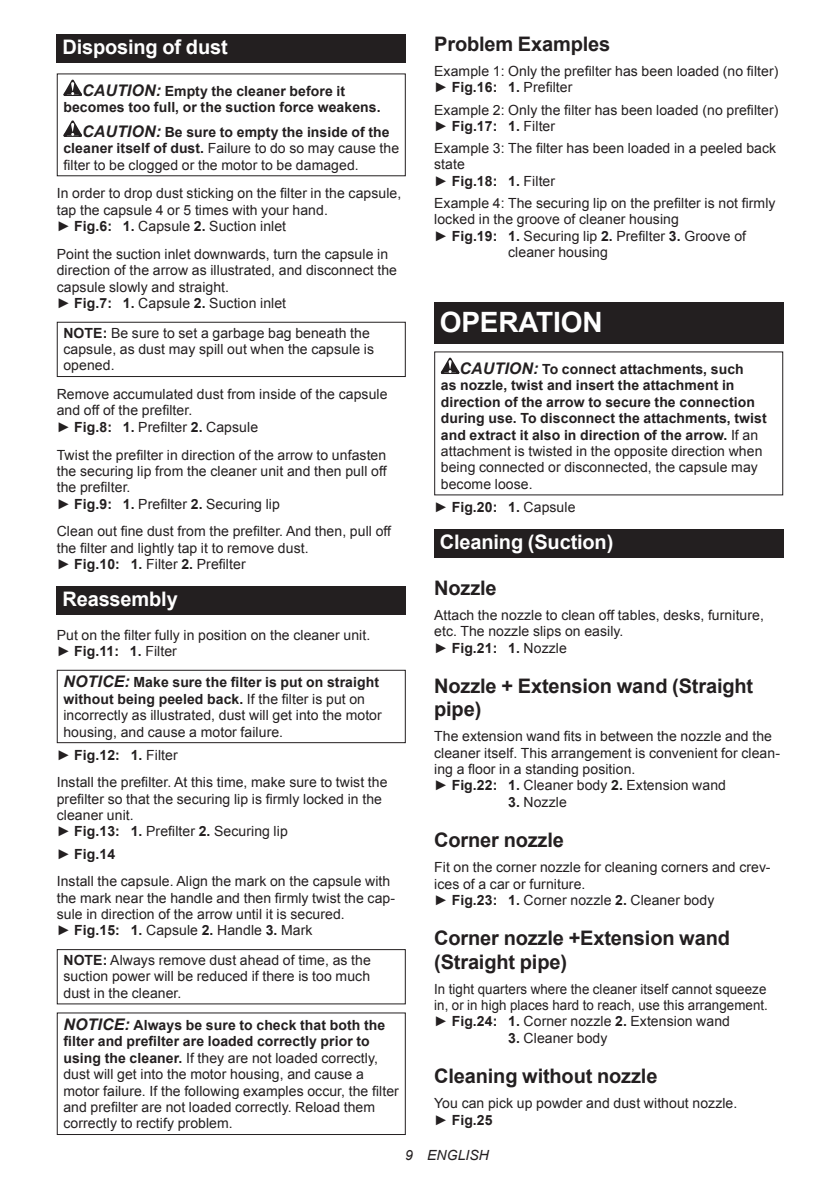
<style>
.page{position:relative;width:840px;height:1191px;background:#fff}
.page>*{position:absolute;margin:0;border:0;box-sizing:border-box;transform-origin:0 0}
.t1{font:700 28px "Arial";letter-spacing:-.01em;color:#fff}
.t2{font:700 20px/23.4px "Arial";letter-spacing:-.01em;color:#231f20}
.t3{font:700 20px "Arial";letter-spacing:-.01em;color:#fff}
.t4{font:14px/16.4px "Arial";letter-spacing:.005em;color:#231f20}
.t5{font:700 14px/16.4px "Arial";letter-spacing:.005em;color:#231f20}
.t6{font:14px/16.4px "Arial";letter-spacing:.005em;color:#231f20;text-align:justify;scale:.95 1}
.t7{font:italic 14px "Arial";letter-spacing:.005em;color:#231f20}
.s1{font-style:italic;font-size:16px}
.s2{font-weight:700;font-style:italic;font-size:16px}
.s3{font-weight:700}
.s4{font-weight:400}
</style>
<div class="page">
<div style="left:57px;top:34px;width:348px;height:29px;background:#231f20"></div>
<svg style="left:63px;top:80px;width:19px;height:16px"></svg>
<svg style="left:63px;top:120px;width:19px;height:17px"></svg>
<div style="left:57px;top:322px;width:348px;height:55px;border:1px solid #231f20"></div>
<div style="left:57px;top:586px;width:348px;height:29px;background:#231f20"></div>
<div style="left:57px;top:670px;width:348px;height:73px;border:1px solid #231f20"></div>
<div style="left:57px;top:949px;width:348px;height:55px;border:1px solid #231f20"></div>
<div style="left:57px;top:1012px;width:348px;height:123px;border:1px solid #231f20"></div>
<div style="left:434px;top:302px;width:348px;height:41px;background:#231f20"></div>
<svg style="left:440px;top:358px;width:19px;height:16px"></svg>
<div style="left:434px;top:529px;width:348px;height:28px;background:#231f20"></div>
<h2 class="t3" style="left:62px;top:34px;width:167px">Disposing of dust</h2>
<p class="t5" style="left:63px;top:83px;width:318px;text-indent:19px"><span class="s1">CAUTION:</span> Empty the cleaner before it becomes too full, or the suction force weakens.</p>
<p class="t4" style="left:63px;top:124px;width:337px;text-indent:19px"><span class="s2">CAUTION:</span> <span class="s3">Be sure to empty the inside of the cleaner itself of dust.</span> Failure to do so may cause the filter to be clogged or the motor to be damaged.</p>
<p class="t4" style="left:57px;top:185px;width:346px">In order to drop dust sticking on the filter in the capsule, tap the capsule 4 or 5 times with your hand.<br>► <span class="s3">Fig.6: 1.</span> Capsule <span class="s3">2.</span> Suction inlet</p>
<p class="t4" style="left:57px;top:246px;width:341px">Point the suction inlet downwards, turn the capsule in direction of the arrow as illustrated, and disconnect the capsule slowly and straight.<br>► <span class="s3">Fig.7: 1.</span> Capsule <span class="s3">2.</span> Suction inlet</p>
<p class="t4" style="left:63px;top:325px;width:312px"><span class="s3">NOTE:</span> Be sure to set a garbage bag beneath the capsule, as dust may spill out when the capsule is opened.</p>
<p class="t4" style="left:57px;top:386px;width:332px">Remove accumulated dust from inside of the capsule and off of the prefilter.<br>► <span class="s3">Fig.8: 1.</span> Prefilter <span class="s3">2.</span> Capsule</p>
<p class="t4" style="left:57px;top:446px;width:331px">Twist the prefilter in direction of the arrow to unfasten the securing lip from the cleaner unit and then pull off the prefilter.<br>► <span class="s3">Fig.9: 1.</span> Prefilter <span class="s3">2.</span> Securing lip</p>
<p class="t4" style="left:57px;top:523px;width:336px">Clean out fine dust from the prefilter. And then, pull off the filter and lightly tap it to remove dust.<br>► <span class="s3">Fig.10: 1.</span> Filter <span class="s3">2.</span> Prefilter</p>
<h2 class="t3" style="left:62px;top:586px;width:117px">Reassembly</h2>
<p class="t4" style="left:57px;top:626px;width:315px">Put on the filter fully in position on the cleaner unit. ► <span class="s3">Fig.11: 1.</span> Filter</p>
<p class="t4" style="left:63px;top:674px;width:320px"><span class="s2">NOTICE:</span> <span class="s3">Make sure the filter is put on straight without being peeled back.</span> If the filter is put on incorrectly as illustrated, dust will get into the motor housing, and cause a motor failure.</p>
<p class="t4" style="left:57px;top:741px;width:332px;line-height:27.8px">► <span class="s3">Fig.12: 1.</span> Filter<br>Install the prefilter. At this time, make sure to twist the</p>
<p class="t4" style="left:57px;top:790px;width:326px">prefilter so that the securing lip is firmly locked in the cleaner unit.<br>► <span class="s3">Fig.13: 1.</span> Prefilter <span class="s3">2.</span> Securing lip</p>
<p class="t4" style="left:57px;top:840px;width:335px;line-height:27.8px">► <span class="s3">Fig.14<br></span>Install the capsule. Align the mark on the capsule with</p>
<p class="t4" style="left:57px;top:889px;width:339px">the mark near the handle and then firmly twist the cap&shy;sule in direction of the arrow until it is secured.<br>► <span class="s3">Fig.15: 1.</span> Capsule <span class="s3">2.</span> Handle <span class="s3">3.</span> Mark</p>
<p class="t4" style="left:63px;top:952px;width:309px;text-align:justify"><span class="s3">NOTE:</span> Always remove dust ahead of time, as the suction power will be reduced if there is too much dust in the cleaner.</p>
<p class="t4" style="left:63px;top:1017px;width:337px"><span class="s2">NOTICE:</span> <span class="s3">Always be sure to check that both the filter and prefilter are loaded correctly prior to using the cleaner.</span> If they are not loaded correctly, dust will get into the motor housing, and cause a motor failure. If the following examples occur, the filter and prefilter are not loaded correctly. Reload them correctly to rectify problem.</p>
<h2 class="t2" style="left:434px;top:33px;width:177px">Problem Examples</h2>
<p class="t4" style="left:434px;top:63px;width:345px">Example 1: Only the prefilter has been loaded (no filter) ► <span class="s3">Fig.16: 1.</span> Prefilter</p>
<p class="t4" style="left:434px;top:102px;width:345px">Example 2: Only the filter has been loaded (no prefilter) ► <span class="s3">Fig.17: 1.</span> Filter</p>
<p class="t4" style="left:434px;top:140px;width:343px">Example 3: The filter has been loaded in a peeled back state<br>► <span class="s3">Fig.18: 1.</span> Filter</p>
<p class="t4" style="left:434px;top:195px;width:342px">Example 4: The securing lip on the prefilter is not firmly</p>
<p class="t4" style="left:434px;top:211px;width:246px">locked in the groove of cleaner housing</p>
<p class="t4" style="left:434px;top:228px;width:313px">► <span class="s3">Fig.19: 1.</span> Securing lip <span class="s3">2.</span> Prefilter <span class="s3">3.</span> Groove of</p>
<p class="t4" style="left:508px;top:244px;width:101px">cleaner housing</p>
<h1 class="t1" style="left:439px;top:303px;width:164px">OPERATION</h1>
<p class="t5" style="left:440px;top:361px;width:327px;text-indent:19px"><span class="s1">CAUTION:</span> To connect attachments, such<br>as nozzle, twist and insert the attachment in direction of the arrow to secure the connection during use. To disconnect the attachments, twist and extract it also in direction of the arrow. <span class="s4">If an attachment is twisted in the opposite direction when being connected or disconnected, the capsule may become loose.</span></p>
<p class="t5" style="left:434px;top:499px;width:143px"><span class="s4">►</span> Fig.20: 1. <span class="s4">Capsule</span></p>
<h2 class="t3" style="left:439px;top:528px;width:175px">Cleaning (Suction)</h2>
<h2 class="t2" style="left:434px;top:577px;width:64px">Nozzle</h2>
<p class="t4" style="left:434px;top:607px;width:331px">Attach the nozzle to clean off tables, desks, furniture, etc. The nozzle slips on easily.<br>► <span class="s3">Fig.21: 1.</span> Nozzle</p>
<h2 class="t2" style="left:434px;top:675px;width:320px">Nozzle + Extension wand (Straight pipe)</h2>
<p class="t4" style="left:434px;top:728px;width:347px">The extension wand fits in between the nozzle and the cleaner itself. This arrangement is convenient for clean&shy;ing a floor in a standing position.<br>► <span class="s3">Fig.22: 1.</span> Cleaner body <span class="s3">2.</span> Extension wand</p>
<p class="t4" style="left:508px;top:794px;width:60px"><span class="s3">3.</span> Nozzle</p>
<h2 class="t2" style="left:434px;top:829px;width:131px">Corner nozzle</h2>
<p class="t4" style="left:434px;top:859px;width:338px">Fit on the corner nozzle for cleaning corners and crev&shy;ices of a car or furniture.<br>► <span class="s3">Fig.23: 1.</span> Corner nozzle <span class="s3">2.</span> Cleaner body</p>
<h2 class="t2" style="left:434px;top:927px;width:297px">Corner nozzle +Extension wand (Straight pipe)</h2>
<p class="t6" style="left:434px;top:980px;width:352px">In tight quarters where the cleaner itself cannot squeeze in, or in high places hard to reach, use this arrangement. ► <span class="s3">Fig.24: 1.</span> Corner nozzle <span class="s3">2.</span> Extension wand</p>
<p class="t4" style="left:508px;top:1029px;width:101px"><span class="s3">3.</span> Cleaner body</p>
<h2 class="t2" style="left:434px;top:1065px;width:225px">Cleaning without nozzle</h2>
<p class="t4" style="left:434px;top:1095px;width:304px">You can pick up powder and dust without nozzle. ► <span class="s3">Fig.25</span></p>
<p class="t7" style="left:405px;top:1146px;width:85px">9 ENGLISH</p>
</div>
